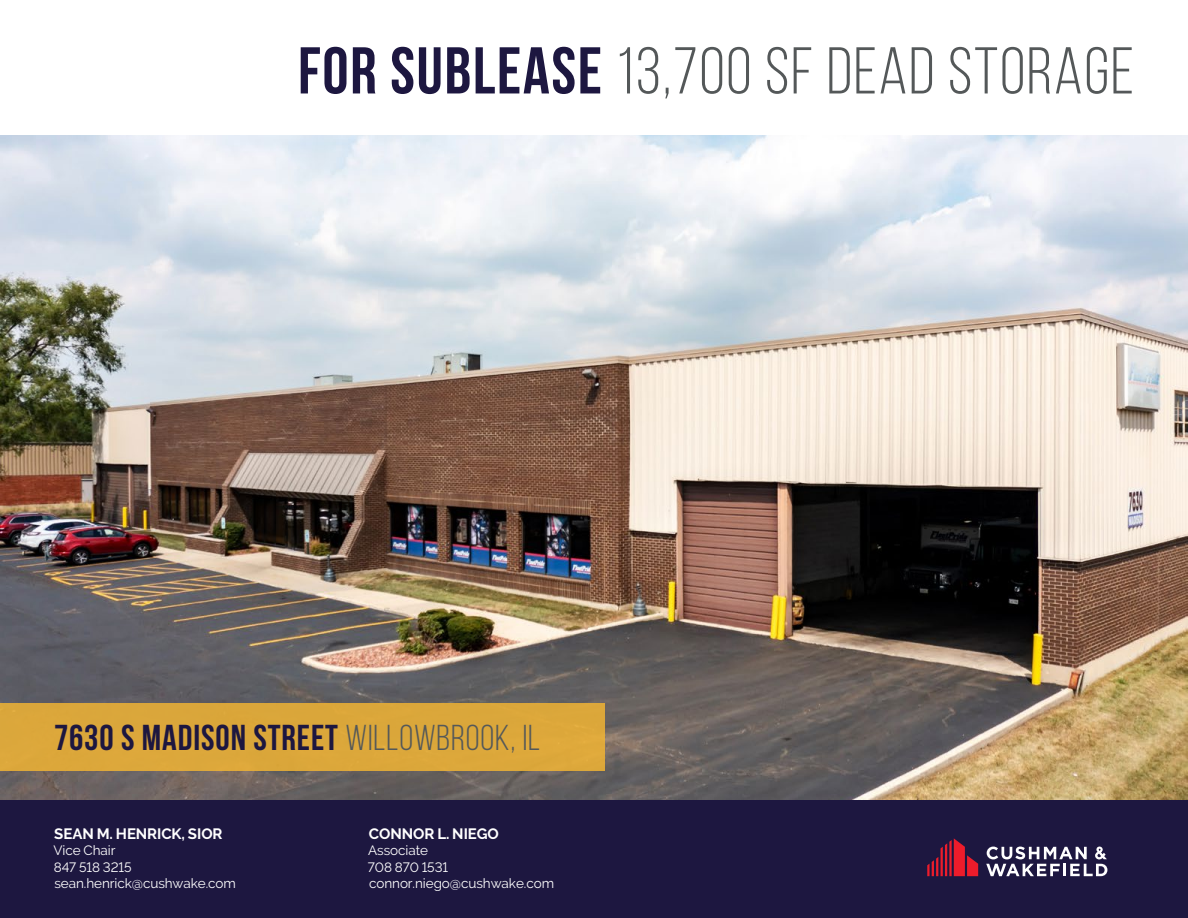
<style>
.page{position:relative;width:1188px;height:918px;background:#fff}
.page>*{position:absolute;margin:0;border:0;box-sizing:border-box;transform-origin:0 0}
.t1{font:66px "Bebas Neue";letter-spacing:.025em;color:#545859}
.t2{font:700 36px "Bebas Neue";letter-spacing:.025em;color:#1d1740}
.t3{font:700 15px "Raleway";letter-spacing:-.005em;color:#fff}
.t4{font:13.5px/16.5px "Raleway";letter-spacing:-.005em;color:#fff}
.s1{font-weight:700;color:#1d1740}
.s2{font-weight:400;color:#545859}
</style>
<div class="page">
<img style="left:0;top:135px;width:1188px;height:665px">
<div style="left:0;top:800px;width:1188px;height:118px;background:#1d1740"></div>
<svg style="left:927px;top:838px;width:51px;height:38px"></svg>
<svg style="left:986px;top:847px;width:121px;height:29px"></svg>
<div style="left:0;top:703px;width:605px;height:68px;background:#dba73b"></div>
<h1 class="t1" style="left:298px;top:35px;width:837px"><span class="s1">FOR SUBLEASE</span> 13,700 SF DEAD STORAGE</h1>
<h2 class="t2" style="left:54px;top:718px;width:488px">7630 S MADISON STREET <span class="s2">WILLOWBROOK, IL</span></h2>
<p class="t3" style="left:54px;top:825px;width:170px">SEAN M. HENRICK, SIOR</p>
<p class="t4" style="left:54px;top:842px;width:184px">Vice Chair<br>847 518 3215 sean.henrick@cushwake.com</p>
<p class="t3" style="left:369px;top:825px;width:132px">CONNOR L. NIEGO</p>
<p class="t4" style="left:368px;top:842px;width:188px">Associate<br>708 870 1531 connor.niego@cushwake.com</p>
</div>
